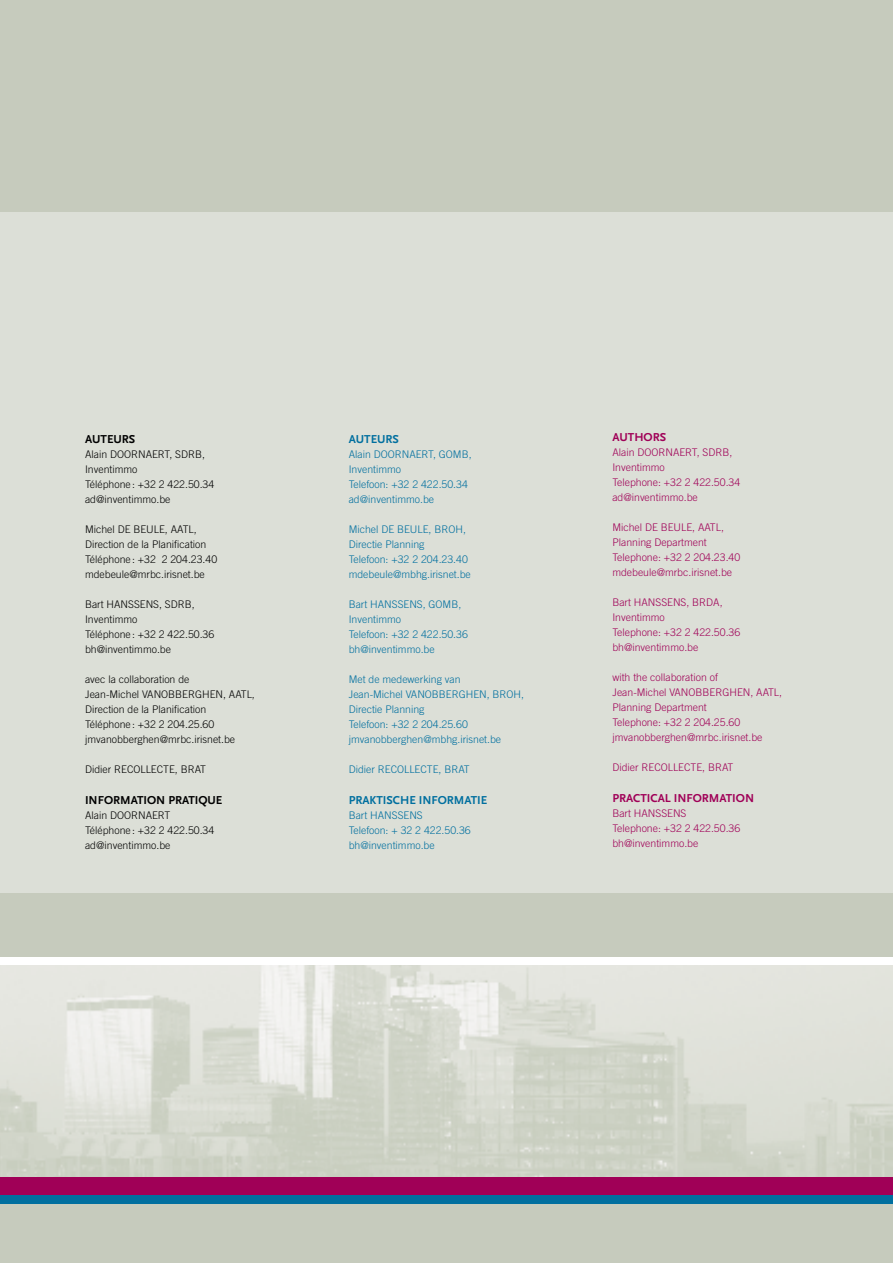
<style>
.page{position:relative;width:893px;height:1263px;background:#c6cbbd}
.page>*{position:absolute;margin:0;border:0;box-sizing:border-box;transform-origin:0 0}
.t1{font:700 12px "Scala Sans";color:#006f9f}
.t2{font:700 12px "Scala Sans";color:#a00057}
.t3{font:700 12px "Scala Sans";color:#000}
.t4{font:300 10.5px/15px "Trade Gothic LT Std";color:#000}
.t5{font:300 10.5px/15px "Trade Gothic LT Std";color:#a00057}
.t6{font:300 10.5px/15px "Trade Gothic LT Std";color:#006f9f}
</style>
<div class="page">
<div style="left:0;top:213px;width:893px;height:680px;background:#dcdfd7"></div>
<div style="left:0;top:957px;width:893px;height:8px;background:#fff"></div>
<img style="left:0;top:965px;width:893px;height:213px">
<div style="left:0;top:1178px;width:893px;height:17px;background:#a00057"></div>
<div style="left:0;top:1195px;width:893px;height:8px;background:#006f9f"></div>
<p class="t3" style="left:85px;top:432px;width:52px">auteurs</p>
<p class="t4" style="left:85px;top:446px;width:131px">Alain DOORNAERT, SDRB,<br>Inventimmo<br>Téléphone: +32 2 422.50.34 ad@inventimmo.be</p>
<p class="t4" style="left:85px;top:521px;width:134px">Michel DE BEULE, AATL,<br>Direction de la Planification<br>Téléphone: +32 2 204.23.40 mdebeule@mrbc.irisnet.be</p>
<p class="t4" style="left:85px;top:596px;width:131px">Bart HANSSENS, SDRB,<br>Inventimmo<br>Téléphone: +32 2 422.50.36 bh@inventimmo.be</p>
<p class="t4" style="left:85px;top:671px;width:171px">avec la collaboration de<br>Jean-Michel VANOBBERGHEN, AATL,<br>Direction de la Planification<br>Téléphone: +32 2 204.25.60 jmvanobberghen@mrbc.irisnet.be</p>
<p class="t4" style="left:85px;top:761px;width:43px">Didier Recollecte</p>
<p class="t4" style="left:175px;top:761px;width:33px">, BRAT</p>
<p class="t3" style="left:85px;top:794px;width:139px">I nformation pratique</p>
<p class="t4" style="left:85px;top:808px;width:131px">Alain DOORNAERT<br>Téléphone: +32 2 422.50.34 ad@inventimmo.be</p>
<p class="t1" style="left:349px;top:432px;width:52px">auteurs</p>
<p class="t6" style="left:349px;top:446px;width:40px">Alain Doornaert</p>
<p class="t6" style="left:433px;top:446px;width:40px">, GOMB,</p>
<p class="t6" style="left:349px;top:461px;width:121px">Inventimmo<br>Telefoon: +32 2 422.50.34 ad@inventimmo.be</p>
<p class="t6" style="left:349px;top:521px;width:63px">Michel De Beule</p>
<p class="t6" style="left:429px;top:521px;width:39px">, BROH,</p>
<p class="t6" style="left:349px;top:536px;width:124px">Directie Planning<br>Telefoon: +32 2 204.23.40 mdebeule@mbhg.irisnet.be</p>
<p class="t6" style="left:349px;top:596px;width:37px">Bart Hanssens</p>
<p class="t6" style="left:423px;top:596px;width:40px">, GOMB,</p>
<p class="t6" style="left:349px;top:611px;width:121px">Inventimmo<br>Telefoon: +32 2 422.50.36 bh@inventimmo.be</p>
<p class="t6" style="left:349px;top:671px;width:114px">Met de medewerking van<br>Jean-Michel Vanobberghen</p>
<p class="t6" style="left:487px;top:686px;width:39px">, BROH,</p>
<p class="t6" style="left:349px;top:701px;width:154px">Directie Planning<br>Telefoon: +32 2 204.25.60 jmvanobberghen@mbhg.irisnet.be</p>
<p class="t6" style="left:349px;top:761px;width:43px">Didier Recollecte</p>
<p class="t6" style="left:439px;top:761px;width:33px">, BRAT</p>
<p class="t1" style="left:349px;top:794px;width:140px">Praktisch e informatie</p>
<p class="t6" style="left:349px;top:808px;width:124px">Bart HANSSENS<br>Telefoon: + 32 2 422.50.36 bh@inventimmo.be</p>
<p class="t2" style="left:612px;top:430px;width:55px">auth ors</p>
<p class="t5" style="left:612px;top:444px;width:129px">Alain DOORNAERT, SDRB,<br>Inventimmo<br>Telephone: +32 2 422.50.34 ad@inventimmo.be</p>
<p class="t5" style="left:612px;top:519px;width:129px">Michel DE BEULE, AATL,<br>Planning Department<br>Telephone: +32 2 204.23.40 mdebeule@mrbc.irisnet.be</p>
<p class="t5" style="left:612px;top:594px;width:129px">Bart HANSSENS, BRDA,<br>Inventimmo<br>Telephone: +32 2 422.50.36 bh@inventimmo.be</p>
<p class="t5" style="left:612px;top:669px;width:171px">with the collaboration of<br>Jean-Michel VANOBBERGHEN, AATL,<br>Planning Department<br>Telephone: +32 2 204.25.60 jmvanobberghen@mrbc.irisnet.be</p>
<p class="t5" style="left:612px;top:759px;width:43px">Didier Recollecte</p>
<p class="t5" style="left:702px;top:759px;width:33px">, BRAT</p>
<p class="t2" style="left:612px;top:792px;width:143px">Practical information</p>
<p class="t5" style="left:612px;top:806px;width:129px">Bart HANSSENS<br>Telephone: +32 2 422.50.36 bh@inventimmo.be</p>
</div>
